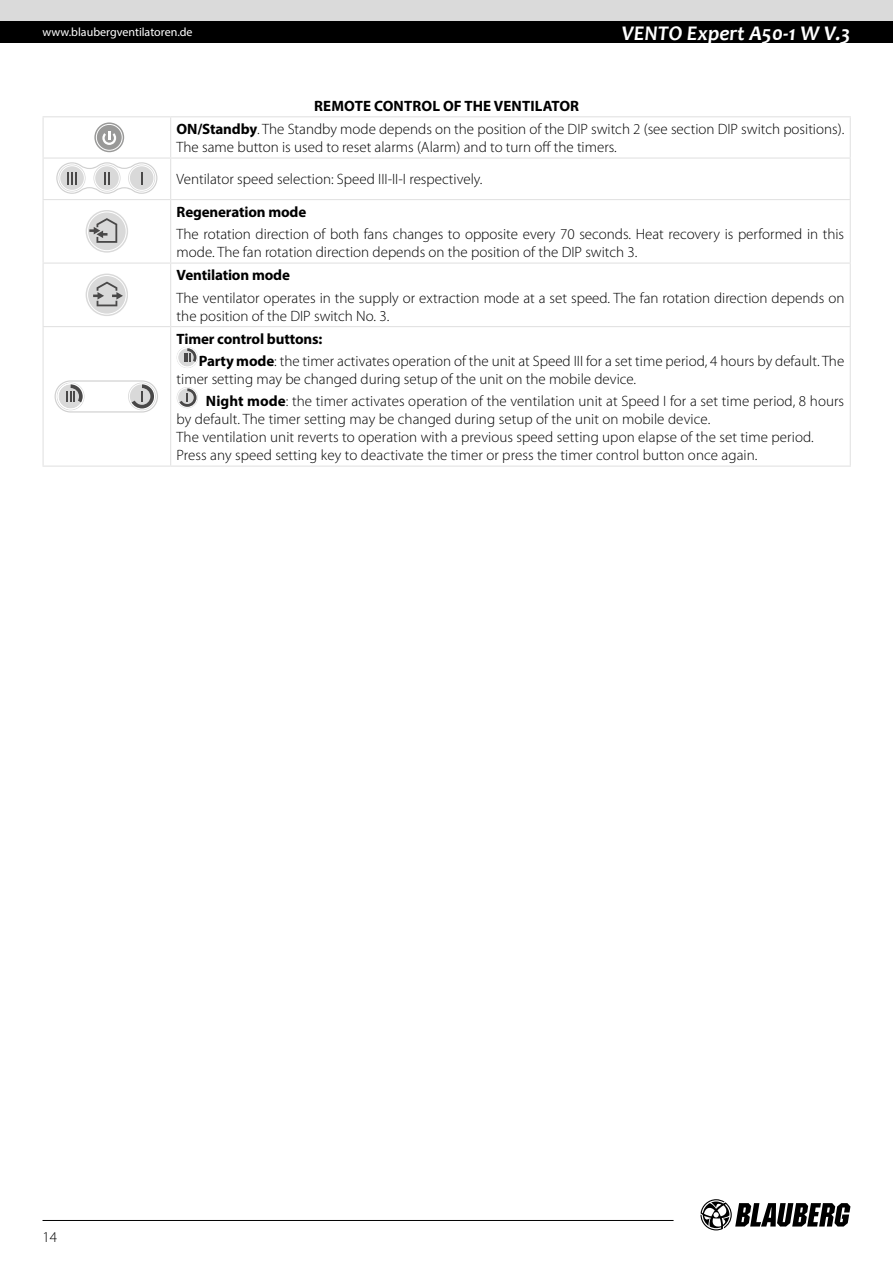
<style>
.page{position:relative;width:893px;height:1263px;background:#fff}
.page>*{position:absolute;margin:0;border:0;box-sizing:border-box;transform-origin:0 0}
.t1{font:italic 700 21px "Candara";color:#fff}
.t2{font:300 15px/18px "Myriad Pro";color:#000}
.t3{font:700 15px "Myriad Pro";letter-spacing:-.01em;color:#000}
.t4{font:12px "Myriad Pro";color:#fff}
.s1{font-weight:700}
</style>
<div class="page">
<div style="left:0;top:0;width:893px;height:21px;background:#dadada"></div>
<div style="left:0;top:21px;width:893px;height:22px;background:#000"></div>
<svg style="left:700px;top:1199px;width:150px;height:31px"></svg>
<hr style="left:43px;top:1220px;width:631px;height:1px;background:#000">
<hr style="left:43px;top:116px;width:128px;height:1px;background:#e3e3e3">
<hr style="left:43px;top:117px;width:1px;height:40px;background:#e3e3e3">
<hr style="left:171px;top:116px;width:680px;height:1px;background:#e3e3e3">
<hr style="left:170px;top:117px;width:1px;height:40px;background:#e3e3e3">
<hr style="left:850px;top:117px;width:1px;height:40px;background:#e3e3e3">
<hr style="left:43px;top:157px;width:128px;height:2px;background:#e3e3e3">
<hr style="left:43px;top:159px;width:1px;height:40px;background:#e3e3e3">
<hr style="left:171px;top:157px;width:680px;height:2px;background:#e3e3e3">
<hr style="left:170px;top:159px;width:1px;height:40px;background:#e3e3e3">
<hr style="left:850px;top:159px;width:1px;height:40px;background:#e3e3e3">
<hr style="left:43px;top:199px;width:128px;height:1px;background:#e3e3e3">
<hr style="left:43px;top:200px;width:1px;height:62px;background:#e3e3e3">
<hr style="left:171px;top:199px;width:680px;height:1px;background:#e3e3e3">
<hr style="left:170px;top:200px;width:1px;height:62px;background:#e3e3e3">
<hr style="left:850px;top:200px;width:1px;height:62px;background:#e3e3e3">
<hr style="left:43px;top:262px;width:128px;height:2px;background:#e3e3e3">
<hr style="left:43px;top:264px;width:1px;height:62px;background:#e3e3e3">
<hr style="left:171px;top:262px;width:680px;height:2px;background:#e3e3e3">
<hr style="left:170px;top:264px;width:1px;height:62px;background:#e3e3e3">
<hr style="left:850px;top:264px;width:1px;height:62px;background:#e3e3e3">
<hr style="left:43px;top:326px;width:128px;height:1px;background:#e3e3e3">
<hr style="left:43px;top:327px;width:1px;height:139px;background:#e3e3e3">
<hr style="left:171px;top:326px;width:680px;height:1px;background:#e3e3e3">
<hr style="left:170px;top:327px;width:1px;height:139px;background:#e3e3e3">
<hr style="left:850px;top:327px;width:1px;height:139px;background:#e3e3e3">
<hr style="left:43px;top:466px;width:128px;height:1px;background:#e3e3e3">
<hr style="left:171px;top:466px;width:680px;height:1px;background:#e3e3e3">
<svg style="left:94px;top:123px;width:30px;height:29px"></svg>
<div style="left:96px;top:124px;width:26px;height:26px;background:#999998;border-radius:50%"></div>
<div style="left:96px;top:124px;width:26px;height:27px;border:1px solid #fefefe;border-radius:50%"></div>
<svg style="left:102px;top:131px;width:15px;height:14px"></svg>
<svg style="left:56px;top:162px;width:101px;height:32px"></svg>
<svg style="left:86px;top:210px;width:42px;height:43px"></svg>
<div style="left:87px;top:211px;width:40px;height:40px;border:1px solid #fff;border-radius:50%"></div>
<svg style="left:89px;top:218px;width:28px;height:25px"></svg>
<svg style="left:86px;top:274px;width:42px;height:42px"></svg>
<div style="left:87px;top:275px;width:40px;height:40px;border:1px solid #fff;border-radius:50%"></div>
<svg style="left:93px;top:282px;width:30px;height:24px"></svg>
<svg style="left:55px;top:380px;width:103px;height:32px"></svg>
<svg style="left:177px;top:347px;width:21px;height:21px"></svg>
<div style="left:177px;top:348px;width:20px;height:19px;border:1px solid #fff;border-radius:50%"></div>
<svg style="left:184px;top:348px;width:12px;height:14px"></svg>
<div style="left:177px;top:387px;width:21px;height:21px;background:#ebebeb;border-radius:50%"></div>
<div style="left:177px;top:388px;width:20px;height:19px;border:1px solid #fff;border-radius:50%"></div>
<svg style="left:179px;top:388px;width:18px;height:19px"></svg>
<p class="t4" style="left:43px;top:25px;width:152px">www.blaubergventilatoren.de</p>
<h1 class="t1" style="left:622px;top:20px;width:13px">VENTO</h1>
<h1 class="t1" style="left:687px;top:20px;width:165px">Expert A50-1 W V.3</h1>
<p class="t2" style="left:177px;top:94px;width:669px;line-height:23.2px;text-indent:137px"><span class="s1">REMOTE CONTROL OF THE VENTILATOR<br>ON/Standby</span>. The Standby mode depends on the position of the DIP switch 2 (see section DIP switch positions).</p>
<p class="t2" style="left:177px;top:131px;width:442px;line-height:32.4px">The same button is used to reset alarms (Alarm) and to turn off the timers.<br>Ventilator speed selection: Speed III-II-I respectively.</p>
<p class="t3" style="left:177px;top:202px;width:131px">Regeneration mode</p>
<p class="t2" style="left:177px;top:225px;width:669px">The rotation direction of both fans changes to opposite every 70 seconds. Heat recovery is performed in this mode. The fan rotation direction depends on the position of the DIP switch 3.</p>
<p class="t3" style="left:177px;top:265px;width:115px">Ventilation mode</p>
<p class="t2" style="left:177px;top:289px;width:669px">The ventilator operates in the supply or extraction mode at a set speed. The fan rotation direction depends on the position of the DIP switch No. 3.</p>
<p class="t2" style="left:199px;top:328px;width:647px;line-height:22.2px;text-indent:-22px"><span class="s1">Timer control buttons:<br>Party mode</span>: the timer activates operation of the unit at Speed III for a set time period, 4 hours by default. The</p>
<p class="t2" style="left:206px;top:368px;width:640px;line-height:22.2px;text-indent:-29px">timer setting may be changed during setup of the unit on the mobile device.<br><span class="s1">Night mode</span>: the timer activates operation of the ventilation unit at Speed I for a set time period, 8 hours</p>
<p class="t2" style="left:177px;top:410px;width:639px">by default. The timer setting may be changed during setup of the unit on mobile device.<br>The ventilation unit reverts to operation with a previous speed setting upon elapse of the set time period.<br>Press any speed setting key to deactivate the timer or press the timer control button once again.</p>
<p class="t2" style="left:43px;top:1228px;width:16px">14</p>
</div>
